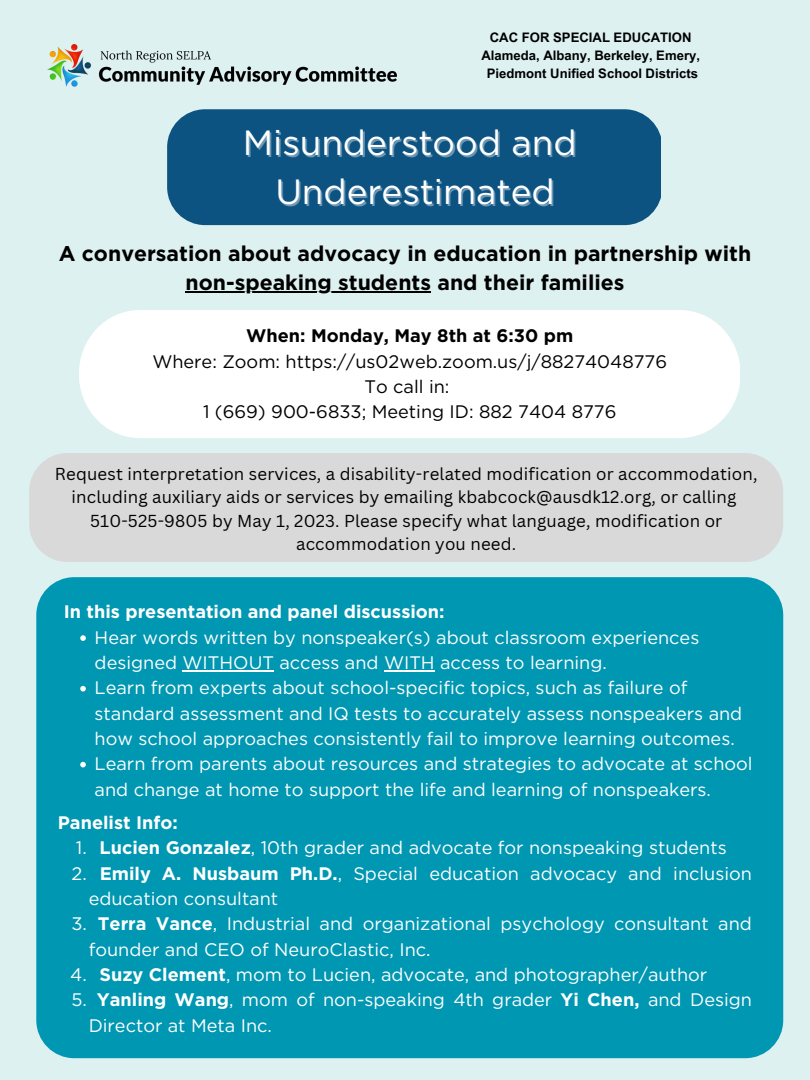
<style>
.page{position:relative;width:810px;height:1080px;background:#def1f1}
.page>*{position:absolute;margin:0;border:0;box-sizing:border-box;transform-origin:0 0}
.t1{font:35px/48.8px "Gotham";color:#fff;text-align:center}
.t2{font:700 21.25px/29.5px "Gotham";color:#000;text-align:center}
.t3{font:18.12px/25.3px "Gotham";color:#fff}
.t4{font:18.12px/25.3px "Gotham";color:#000;text-align:center}
.t5{font:700 18.12px "Gotham";color:#fff}
.t6{font:700 18.12px "Gotham";color:#000}
.t7{font:16.88px/23.4px "Canva Sans";letter-spacing:.01em;color:#000;text-align:center}
.t8{font:700 13.12px/18.2px "Arial Unicode MS";color:#000;text-align:center}
.s1{font-weight:700}
</style>
<div class="page">
<img style="left:48px;top:44px;width:348px;height:43px">
<div style="left:167px;top:109px;width:494px;height:116px;background:#0d5382"></div>
<div style="left:79px;top:310px;width:661px;height:128px;background:#fff"></div>
<div style="left:36px;top:577px;width:747px;height:481px;background:#0097b2;border-radius:38px"></div>
<div style="left:29px;top:453px;width:754px;height:109px;background:#d9d9d9;border-radius:38px"></div>
<hr style="left:185px;top:292px;width:246px;height:1px;background:#000">
<svg style="left:80px;top:635px;width:6px;height:6px"></svg>
<hr style="left:183px;top:670px;width:91px;height:1px;background:#fff">
<hr style="left:384px;top:670px;width:51px;height:1px;background:#fff">
<svg style="left:80px;top:686px;width:6px;height:6px"></svg>
<svg style="left:80px;top:762px;width:6px;height:5px"></svg>
<p class="t8" style="left:481px;top:27px;width:220px">CAC FOR SPECIAL EDUCATION<br>Alameda, Albany, Berkeley, Emery,<br>Piedmont Unified School Districts</p>
<h1 class="t1" style="left:243px;top:118px;width:335px">Misunderstood and<br>Underestimated</h1>
<p class="t2" style="left:59px;top:238px;width:694px">A conversation about advocacy in education in partnership with non-speaking students and their families</p>
<p class="t6" style="left:246px;top:325px;width:329px">When: Monday, May 8th at 6:30 pm</p>
<p class="t4" style="left:152px;top:349px;width:516px">Where: Zoom: https://us02web.zoom.us/j/88274048776<br>To call in:<br>1 (669) 900-6833; Meeting ID: 882 7404 8776</p>
<p class="t7" style="left:55px;top:462px;width:704px">Request interpretation services, a disability-related modification or accommodation, including auxiliary aids or services by emailing kbabcock@ausdk12.org, or calling 510-525-9805 by May 1, 2023. Please specify what language, modification or accommodation you need.</p>
<p class="t5" style="left:64px;top:601px;width:382px">In this presentation and panel discussion:</p>
<p class="t3" style="left:95px;top:625px;width:660px">Hear words written by nonspeaker(s) about classroom experiences designed WITHOUT access and WITH access to learning.<br>Learn from experts about school-specific topics, such as failure of standard assessment and IQ tests to accurately assess nonspeakers and how school approaches consistently fail to improve learning outcomes.<br>Learn from parents about resources and strategies to advocate at school and change at home to support the life and learning of nonspeakers.</p>
<p class="t5" style="left:58px;top:812px;width:121px">Panelist Info:</p>
<p class="t3" style="left:72px;top:835px;width:17px">1.<br>2.</p>
<p class="t3" style="left:71px;top:911px;width:17px">3.</p>
<p class="t3" style="left:70px;top:962px;width:18px">4.<br>5.</p>
<p class="t3" style="left:100px;top:835px;width:629px"><span class="s1">Lucien Gonzalez</span>, 10th grader and advocate for nonspeaking students</p>
<p class="t3" style="left:100px;top:861px;width:654px"><span class="s1">Emily A. Nusbaum Ph.D.</span>, Special education advocacy and inclusion</p>
<p class="t3" style="left:89px;top:886px;width:191px">education consultant</p>
<p class="t3" style="left:98px;top:911px;width:656px"><span class="s1">Terra Vance</span>, Industrial and organizational psychology consultant and</p>
<p class="t3" style="left:89px;top:937px;width:344px">founder and CEO of NeuroClastic, Inc.</p>
<p class="t3" style="left:100px;top:962px;width:609px"><span class="s1">Suzy Clement</span>, mom to Lucien, advocate, and photographer/author</p>
<p class="t3" style="left:97px;top:987px;width:657px"><span class="s1">Yanling Wang</span>, mom of non-speaking 4th grader <span class="s1">Yi Chen,</span> and Design</p>
<p class="t3" style="left:89px;top:1012px;width:185px">Director at Meta Inc.</p>
</div>
